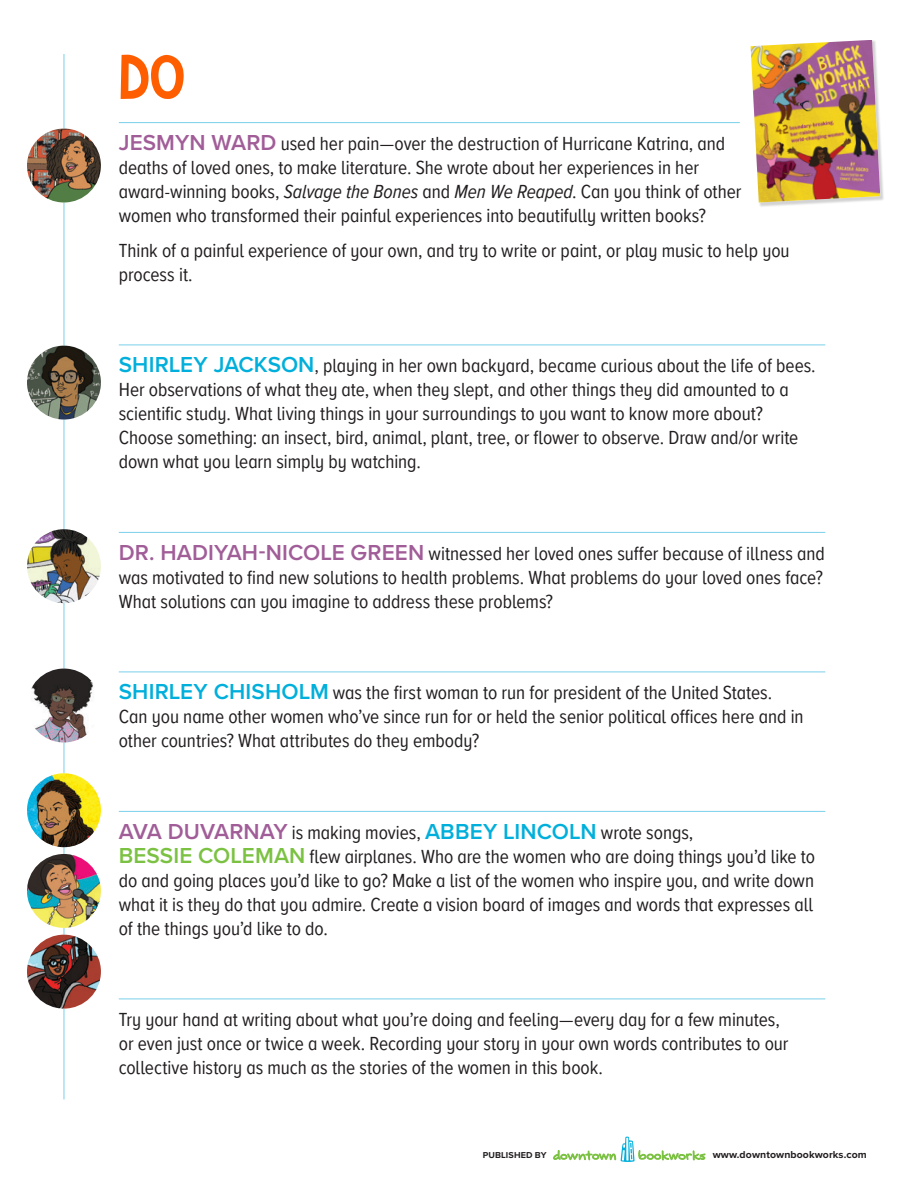
<style>
.page{position:relative;width:918px;height:1188px;background:#fff}
.page>*{position:absolute;margin:0;border:0;box-sizing:border-box;transform-origin:0 0}
.t1{font:63px "Lazy Sunday";color:#ff5e00}
.t2{font:19.5px/24px "Proxima Nova A Cond";color:#231f20}
.t3{font:700 10.35px "Proxima Nova A";letter-spacing:.01em;color:#231f20}
.t4{font:700 8.85px "Proxima Nova A";letter-spacing:.01em;color:#231f20}
.s1{font-family:"Proxima Nova A";font-weight:600;font-size:22.5px;color:#a15d98}
.s2{font-style:italic}
.s3{font-family:"Proxima Nova A";font-weight:600;font-size:22.5px;color:#00afdb}
.s4{font-family:"Proxima Nova A";font-weight:600;font-size:22.5px;color:#7bc142}
</style>
<div class="page">
<hr style="left:119px;top:122px;width:621px;height:1px;background:#79d0ea">
<hr style="left:119px;top:345px;width:706px;height:1px;background:#79d0ea">
<hr style="left:119px;top:532px;width:706px;height:1px;background:#79d0ea">
<hr style="left:119px;top:672px;width:706px;height:1px;background:#79d0ea">
<hr style="left:119px;top:811px;width:706px;height:1px;background:#79d0ea">
<hr style="left:119px;top:999px;width:706px;height:1px;background:#79d0ea">
<hr style="left:64px;top:54px;width:1px;height:1045px;background:#79d0ea">
<img style="left:27px;top:129px;width:74px;height:73px;border-radius:37px">
<img style="left:27px;top:346px;width:74px;height:74px;border-radius:37px">
<img style="left:27px;top:773px;width:74px;height:74px;border-radius:37px">
<img style="left:27px;top:854px;width:74px;height:74px;border-radius:37px">
<img style="left:27px;top:935px;width:74px;height:74px;border-radius:37px">
<img style="left:27px;top:529px;width:74px;height:74px;border-radius:37px">
<img style="left:27px;top:669px;width:74px;height:73px;border-radius:37px">
<div style="left:751px;top:40px;width:134px;height:167px;background:#231f20;opacity:.2"></div>
<img style="left:751px;top:40px;width:129px;height:162px">
<svg style="left:553px;top:1136px;width:152px;height:26px"></svg>
<h1 class="t1" style="left:119px;top:38px;width:68px">do</h1>
<p class="t2" style="left:119px;top:131px;width:624px"><span class="s1">JESMYN WARD</span> used her pain—over the destruction of Hurricane Katrina, and deaths of loved ones, to make literature. She wrote about her experiences in her award-winning books, <span class="s2">Salvage the Bones</span> and <span class="s2">Men We Reaped</span>. Can you think of other women who transformed their painful experiences into beautifully written books?</p>
<p class="t2" style="left:119px;top:238px;width:672px">Think of a painful experience of your own, and try to write or paint, or play music to help you process it.</p>
<p class="t2" style="left:119px;top:353px;width:698px"><span class="s3">SHIRLEY JACKSON</span>, playing in her own backyard, became curious about the life of bees.<br>Her observations of what they ate, when they slept, and other things they did amounted to a scientific study. What living things in your surroundings to you want to know more about?<br>Choose something: an insect, bird, animal, plant, tree, or flower to observe. Draw and/or write down what you learn simply by watching.</p>
<p class="t2" style="left:119px;top:540px;width:708px;text-align:justify"><span class="s1">DR. HADIYAH-NICOLE GREEN</span> witnessed her loved ones suffer because of illness and was motivated to find new solutions to health problems. What problems do your loved ones face?<br>What solutions can you imagine to address these problems?</p>
<p class="t2" style="left:119px;top:680px;width:686px"><span class="s3">SHIRLEY CHISHOLM</span> was the first woman to run for president of the United States.<br>Can you name other women who’ve since run for or held the senior political offices here and in other countries? What attributes do they embody?</p>
<p class="t2" style="left:119px;top:819px;width:698px"><span class="s1">AVA DUVARNAY</span> is making movies, <span class="s3">ABBEY LINCOLN</span> wrote songs,<br><span class="s4">BESSIE COLEMAN</span> flew airplanes. Who are the women who are doing things you’d like to do and going places you’d like to go? Make a list of the women who inspire you, and write down what it is they do that you admire. Create a vision board of images and words that expresses all of the things you’d like to do.</p>
<p class="t2" style="left:119px;top:1007px;width:671px">Try your hand at writing about what you’re doing and feeling—every day for a few minutes, or even just once or twice a week. Recording your story in your own words contributes to our collective history as much as the stories of the women in this book.</p>
<p class="t4" style="left:483px;top:1149px;width:65px">PUBLISHED BY</p>
<p class="t3" style="left:713px;top:1147px;width:156px">www.downtownbookworks.com</p>
</div>
